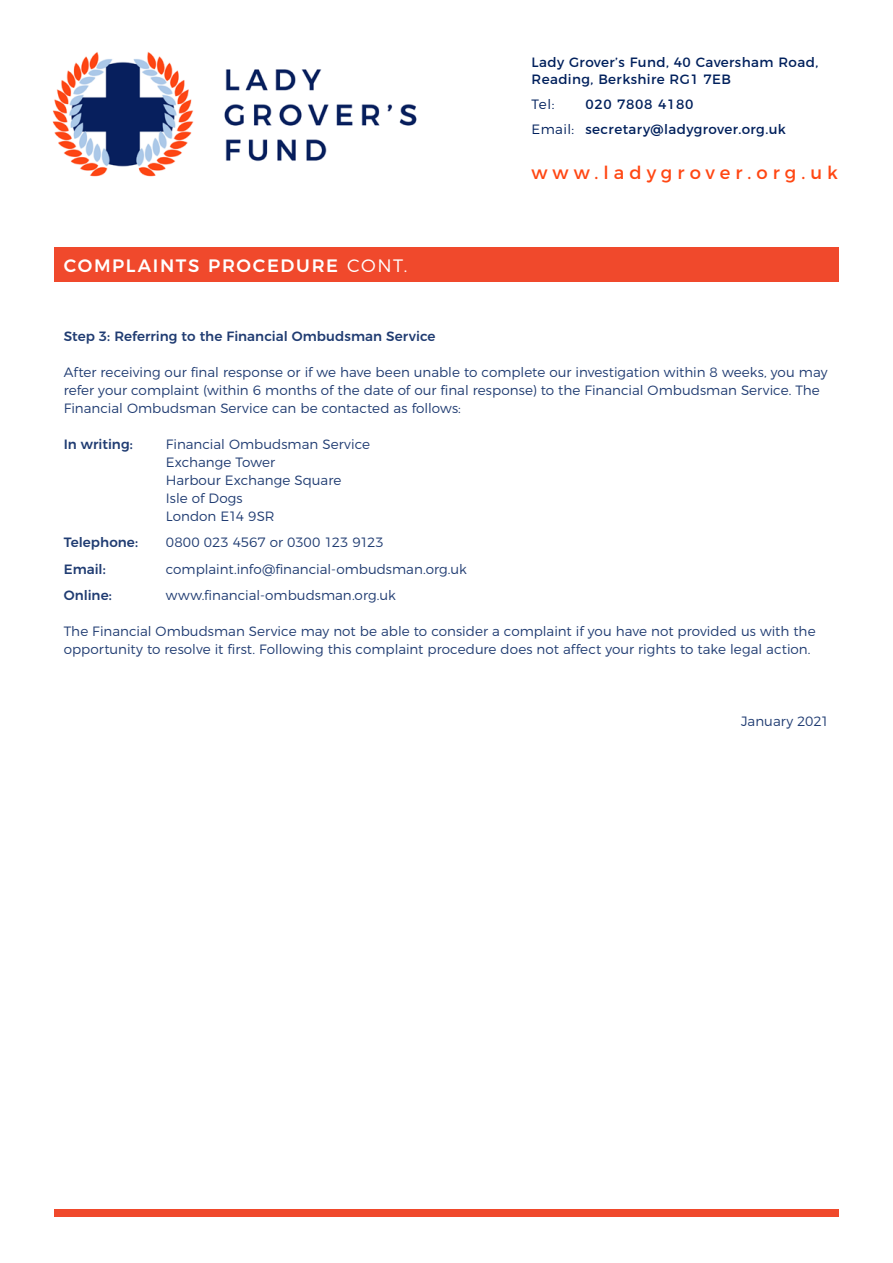
<style>
.page{position:relative;width:893px;height:1263px;background:#fff}
.page>*{position:absolute;margin:0;border:0;box-sizing:border-box;transform-origin:0 0}
.t1{font:500 18px "Montserrat";letter-spacing:.09em;color:#fff}
.t2{font:18px "Montserrat";letter-spacing:.28em;color:#ff4713}
.t3{font:300 13.5px/18px "Montserrat";color:#203c72}
.t4{font:13.5px/16.5px "Montserrat";letter-spacing:.03em;color:#00205c}
.t5{font:500 13.5px "Montserrat";color:#203c72}
.t6{font:13.5px "Montserrat";letter-spacing:.05em;color:#00205c}
.t7{font:300 13.5px "Montserrat";color:#00205c}
.s1{font-weight:300}
</style>
<div class="page">
<div style="left:54px;top:248px;width:785px;height:34px;background:#f0492c"></div>
<div style="left:54px;top:1209px;width:785px;height:7px;background:#f0492c"></div>
<img style="left:52px;top:52px;width:365px;height:125px">
<p class="t1" style="left:64px;top:251px;width:345px">COMPLAINTS PROCEDURE <span class="s1">CONT.</span></p>
<p class="t4" style="left:531px;top:53px;width:288px">Lady Grover’s Fund, 40 Caversham Road,<br>Reading, Berkshire RG1 7EB</p>
<p class="t7" style="left:531px;top:93px;width:24px">Tel:</p>
<p class="t6" style="left:585px;top:93px;width:109px">020 7808 4180</p>
<p class="t4" style="left:531px;top:119px;width:256px"><span class="s1">Email:</span> secretary@ladygrover.org.uk</p>
<p class="t2" style="left:531px;top:158px;width:308px">www.ladygrover.org.uk</p>
<p class="t5" style="left:64px;top:325px;width:373px">Step 3: Referring to the Financial Ombudsman Service</p>
<p class="t3" style="left:64px;top:362px;width:765px">After receiving our final response or if we have been unable to complete our investigation within 8 weeks, you may refer your complaint (within 6 months of the date of our final response) to the Financial Ombudsman Service. The<br>Financial Ombudsman Service can be contacted as follows:</p>
<p class="t5" style="left:64px;top:433px;width:71px">In writing:</p>
<p class="t3" style="left:166px;top:434px;width:206px">Financial Ombudsman Service</p>
<p class="t3" style="left:166px;top:452px;width:111px">Exchange Tower</p>
<p class="t3" style="left:166px;top:470px;width:177px">Harbour Exchange Square</p>
<p class="t3" style="left:166px;top:488px;width:78px">Isle of Dogs</p>
<p class="t3" style="left:166px;top:506px;width:110px">London E14 9SR</p>
<p class="t5" style="left:64px;top:531px;width:76px">Telephone:</p>
<p class="t3" style="left:166px;top:532px;width:220px">0800 023 4567 or 0300 123 9123</p>
<p class="t5" style="left:64px;top:558px;width:43px">Email:</p>
<p class="t3" style="left:166px;top:559px;width:302px">complaint.info@financial-ombudsman.org.uk</p>
<p class="t5" style="left:64px;top:584px;width:50px">Online:</p>
<p class="t3" style="left:166px;top:585px;width:231px">www.financial-ombudsman.org.uk</p>
<p class="t3" style="left:64px;top:621px;width:753px">The Financial Ombudsman Service may not be able to consider a complaint if you have not provided us with the opportunity to resolve it first. Following this complaint procedure does not affect your rights to take legal action.</p>
<p class="t3" style="left:741px;top:711px;width:90px">January 2021</p>
</div>
